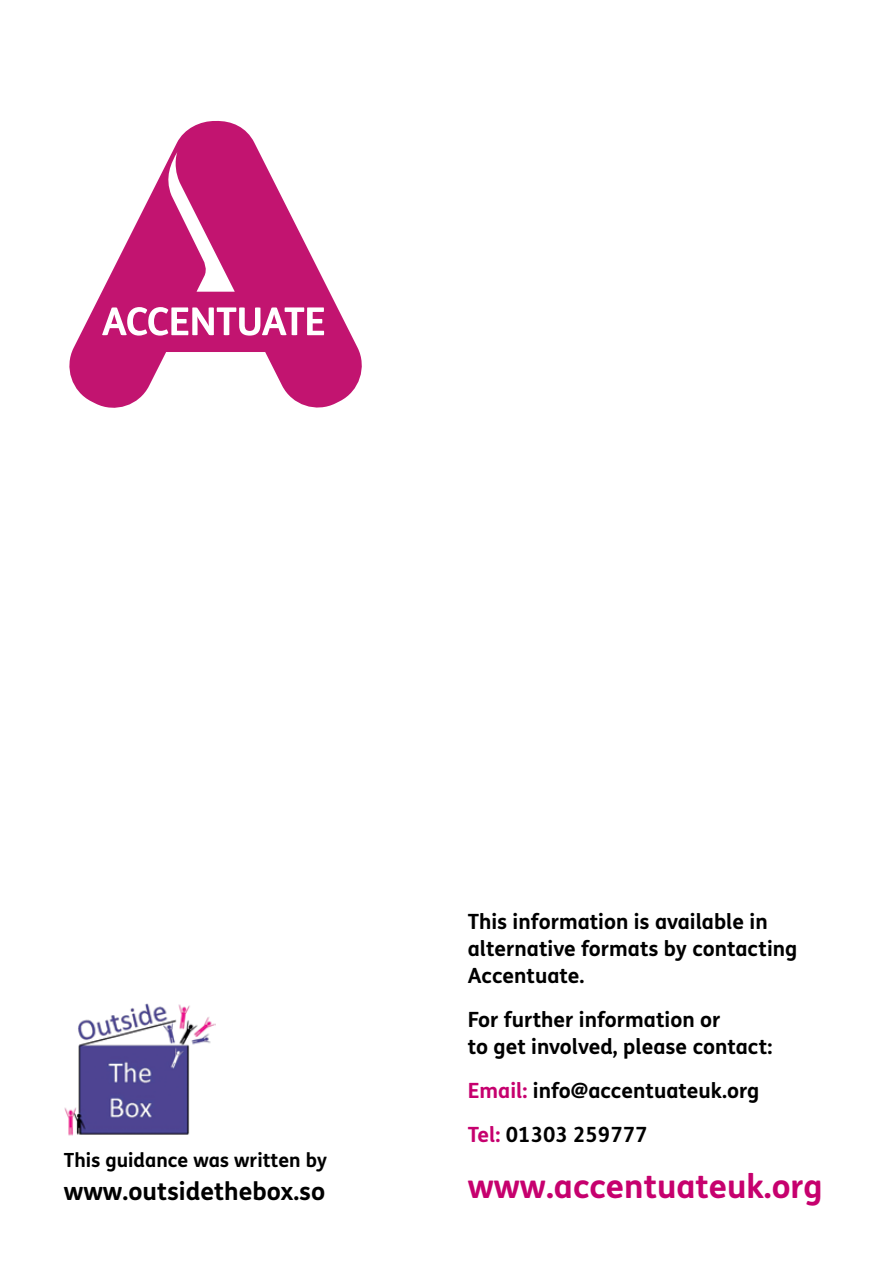
<style>
.page{position:relative;width:893px;height:1263px;background:#fff}
.page>*{position:absolute;margin:0;border:0;box-sizing:border-box;transform-origin:0 0}
.t1{font:700 33px "FS Me";color:#c6006e}
.t2{font:700 24.75px "FS Me";color:#000}
.t3{font:700 21px/27px "FS Me";color:#000}
.t4{font:700 19.5px "FS Me";color:#000}
.s1{color:#c6006e}
</style>
<div class="page">
<svg style="left:69px;top:120px;width:293px;height:288px"></svg>
<svg style="left:102px;top:307px;width:222px;height:29px"></svg>
<img style="left:64px;top:1003px;width:152px;height:133px">
<p class="t4" style="left:64px;top:1145px;width:265px">This guidance was written by</p>
<p class="t2" style="left:64px;top:1172px;width:263px">www.outsidethebox.so</p>
<p class="t3" style="left:468px;top:907px;width:331px">This information is available in alternative formats by contacting<br>Accentuate.</p>
<p class="t3" style="left:468px;top:1005px;width:306px">For further information or<br>to get involved, please contact:</p>
<p class="t3" style="left:468px;top:1067px;width:293px;line-height:44px"><span class="s1">Email:</span> info@accentuateuk.org<br><span class="s1">Tel:</span> 01303 259777</p>
<h1 class="t1" style="left:468px;top:1161px;width:356px">www.accentuateuk.org</h1>
</div>
